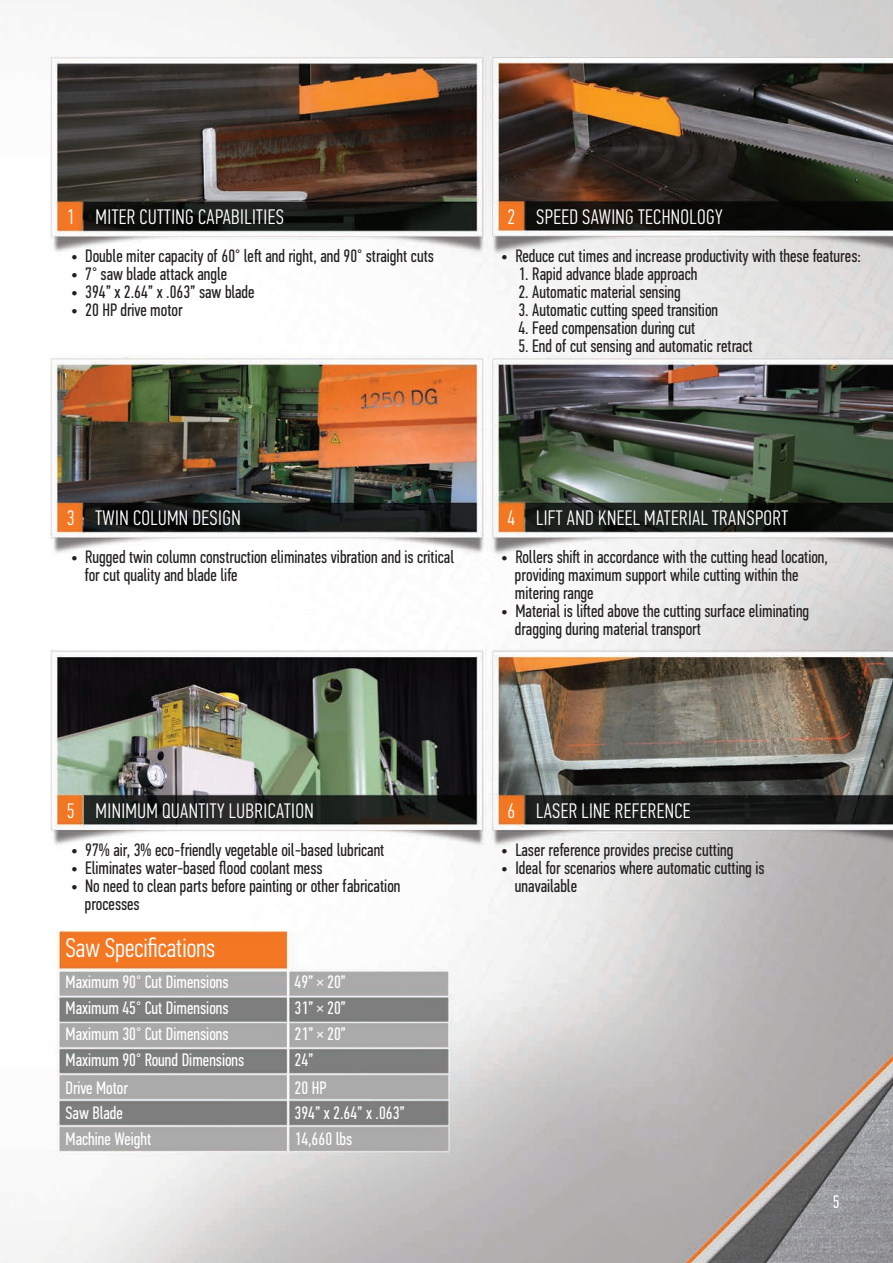
<style>
.page{position:relative;width:893px;height:1263px;background:#fff}
.page>*{position:absolute;margin:0;border:0;box-sizing:border-box;transform-origin:0 0}
.t1{font:300 27px "PF Din Text Comp Pro";color:#fff}
.t2{font:300 21px "PF Din Text Comp Pro";letter-spacing:.02em;color:#fff}
.t3{font:18px "PF Din Text Comp Pro";color:#231f20}
.t4{font:18px "PF Din Text Comp Pro";color:#fff}
</style>
<div class="page">
<img style="left:0;top:0;width:893px;height:1263px">
<p class="t2" style="left:67px;top:205px;width:9px">1</p>
<p class="t2" style="left:95px;top:205px;width:190px">MITER CUTTING CAPABILITIES</p>
<p class="t3" style="left:71px;top:246px;width:365px">• Double miter capacity of 60° left and right, and 90° straight cuts</p>
<p class="t3" style="left:71px;top:264px;width:158px">• 7° saw blade attack angle</p>
<p class="t3" style="left:71px;top:282px;width:185px">• 394” x 2.64” x .063” saw blade</p>
<p class="t3" style="left:71px;top:300px;width:113px">• 20 HP drive motor</p>
<p class="t2" style="left:508px;top:205px;width:9px">2</p>
<p class="t2" style="left:536px;top:205px;width:188px">SPEED SAWING TECHNOLOGY</p>
<p class="t3" style="left:501px;top:246px;width:361px">• Reduce cut times and increase productivity with these features:</p>
<p class="t3" style="left:518px;top:264px;width:181px">1. Rapid advance blade approach</p>
<p class="t3" style="left:518px;top:282px;width:164px">2. Automatic material sensing</p>
<p class="t3" style="left:518px;top:300px;width:201px">3. Automatic cutting speed transition</p>
<p class="t3" style="left:518px;top:318px;width:178px">4. Feed compensation during cut</p>
<p class="t3" style="left:518px;top:336px;width:236px">5. End of cut sensing and automatic retract</p>
<p class="t2" style="left:67px;top:506px;width:9px">3</p>
<p class="t2" style="left:508px;top:506px;width:9px">4</p>
<p class="t2" style="left:95px;top:506px;width:147px">TWIN COLUMN DESIGN</p>
<p class="t2" style="left:536px;top:506px;width:254px">LIFT AND KNEEL MATERIAL TRANSPORT</p>
<p class="t3" style="left:71px;top:547px;width:385px">• Rugged twin column construction eliminates vibration and is critical</p>
<p class="t3" style="left:85px;top:565px;width:154px">for cut quality and blade life</p>
<p class="t3" style="left:501px;top:547px;width:329px">• Rollers shift in accordance with the cutting head location,</p>
<p class="t3" style="left:515px;top:565px;width:285px">providing maximum support while cutting within the</p>
<p class="t3" style="left:515px;top:583px;width:80px">mitering range</p>
<p class="t3" style="left:501px;top:601px;width:310px">• Material is lifted above the cutting surface eliminating</p>
<p class="t3" style="left:515px;top:619px;width:188px">dragging during material transport</p>
<p class="t2" style="left:95px;top:798px;width:220px">MINIMUM QUANTITY LUBRICATION</p>
<p class="t2" style="left:67px;top:798px;width:9px">5</p>
<p class="t2" style="left:508px;top:798px;width:9px">6</p>
<p class="t2" style="left:536px;top:798px;width:156px">LASER LINE REFERENCE</p>
<p class="t3" style="left:71px;top:839px;width:315px">• 97% air, 3% eco-friendly vegetable oil-based lubricant</p>
<p class="t3" style="left:71px;top:857px;width:253px">• Eliminates water-based flood coolant mess</p>
<p class="t3" style="left:71px;top:875px;width:331px">• No need to clean parts before painting or other fabrication</p>
<p class="t3" style="left:85px;top:893px;width:56px">processes</p>
<p class="t1" style="left:66px;top:932px;width:151px">Saw Specifications</p>
<p class="t4" style="left:66px;top:972px;width:165px">Maximum 90° Cut Dimensions</p>
<p class="t4" style="left:294px;top:972px;width:53px">49” × 20”</p>
<p class="t4" style="left:294px;top:997px;width:53px">31” × 20”</p>
<p class="t4" style="left:294px;top:1023px;width:53px">21” × 20”</p>
<p class="t4" style="left:66px;top:997px;width:165px">Maximum 45° Cut Dimensions</p>
<p class="t4" style="left:66px;top:1023px;width:165px">Maximum 30° Cut Dimensions</p>
<p class="t4" style="left:66px;top:1049px;width:180px">Maximum 90° Round Dimensions</p>
<p class="t4" style="left:294px;top:1049px;width:20px">24”</p>
<p class="t4" style="left:66px;top:1077px;width:64px">Drive Motor</p>
<p class="t4" style="left:294px;top:1077px;width:33px">20 HP</p>
<p class="t4" style="left:66px;top:1103px;width:59px">Saw Blade</p>
<p class="t4" style="left:66px;top:1129px;width:87px">Machine Weight</p>
<p class="t4" style="left:294px;top:1103px;width:112px">394” x 2.64” x .063”</p>
<p class="t4" style="left:294px;top:1129px;width:59px">14,660 lbs</p>
<p class="t3" style="left:501px;top:839px;width:234px">• Laser reference provides precise cutting</p>
<p class="t3" style="left:501px;top:857px;width:265px">• Ideal for scenarios where automatic cutting is</p>
<p class="t3" style="left:515px;top:875px;width:64px">unavailable</p>
<p class="t4" style="left:833px;top:1192px;width:8px">5</p>
</div>
